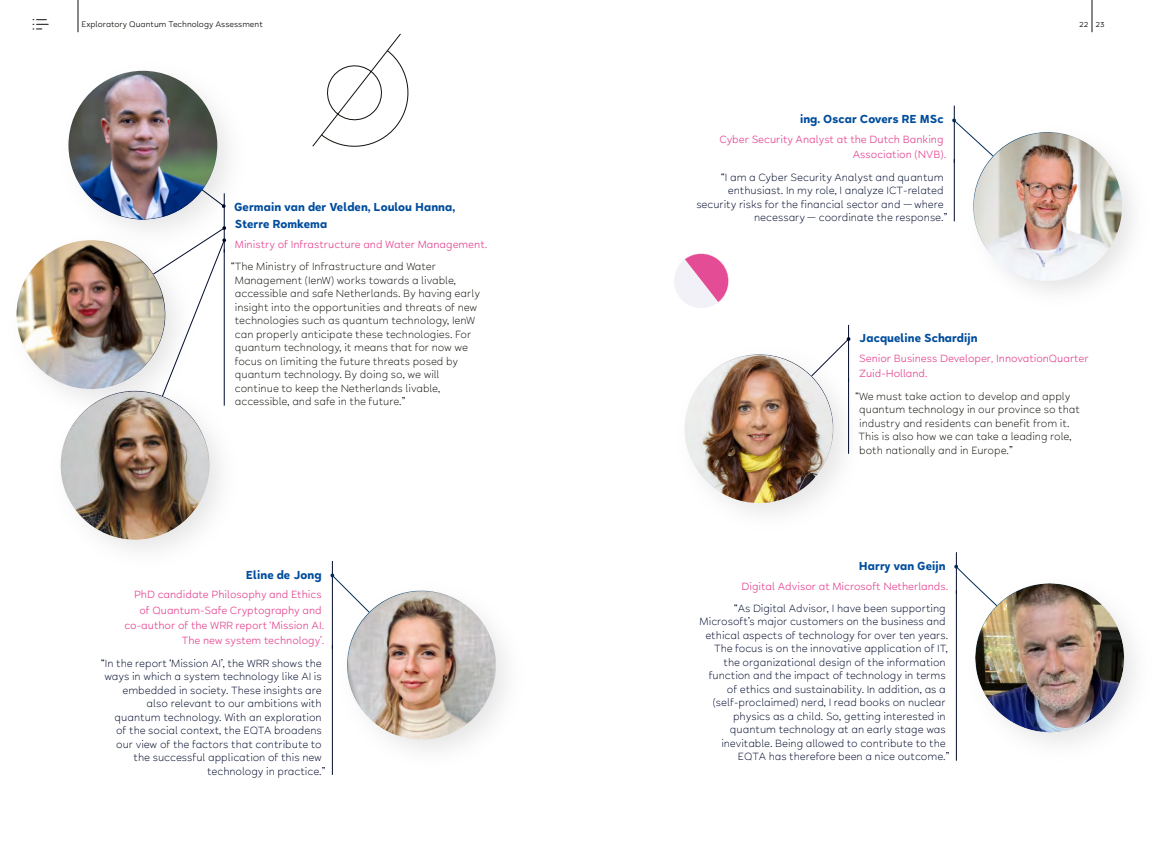
<style>
.page{position:relative;width:1170px;height:851px;background:#fff}
.page>*{position:absolute;margin:0;border:0;box-sizing:border-box;transform-origin:0 0}
.t1{font:700 12.5px/17.5px "Halcyon";color:#004d9d}
.t2{font:300 11.25px "Halcyon";color:#000a2b}
.t3{font:300 11.25px/13.5px "Halcyon";color:#11120c}
.t4{font:11.25px/15.2px "Halcyon";color:#e44c95;text-align:right}
.t5{font:8.75px "Halcyon";color:#11120c}
</style>
<div class="page">
<img style="left:975px;top:584px;width:159px;height:159px">
<img style="left:1021px;top:179px;width:111px;height:112px">
<img style="left:107px;top:539px;width:76px;height:11px">
<svg style="left:312px;top:34px;width:97px;height:113px"></svg>
<svg style="left:674px;top:253px;width:55px;height:55px"></svg>
<hr style="left:1091px;top:0;width:1px;height:32px;background:#11120c">
<hr style="left:78px;top:0;width:1px;height:32px;background:#11120c">
<svg style="left:33px;top:19px;width:15px;height:10px"></svg>
<hr style="left:332px;top:561px;width:1px;height:87px;background:#000a2b">
<hr style="left:332px;top:645px;width:1px;height:129px;background:#000a2b">
<img style="left:330px;top:573px;width:166px;height:166px">
<hr style="left:224px;top:193px;width:1px;height:59px;background:#000a2b">
<img style="left:68px;top:71px;width:158px;height:149px">
<img style="left:17px;top:226px;width:209px;height:313px">
<hr style="left:955px;top:552px;width:1px;height:42px;background:#000a2b">
<hr style="left:955px;top:590px;width:1px;height:170px;background:#000a2b">
<svg style="left:954px;top:564px;width:80px;height:95px"></svg>
<img style="left:975px;top:583px;width:148px;height:149px;border-radius:50%">
<hr style="left:848px;top:325px;width:1px;height:56px;background:#000a2b">
<img style="left:684px;top:337px;width:166px;height:166px">
<hr style="left:953px;top:106px;width:1px;height:57px;background:#000a2b">
<img style="left:952px;top:118px;width:169px;height:163px">
<p class="t5" style="left:81px;top:21px;width:183px">Exploratory Quantum Technology Assessment</p>
<p class="t5" style="left:1078px;top:21px;width:27px">22 23</p>
<p class="t1" style="left:234px;top:200px;width:223px">Germain van der Velden, Loulou Hanna,<br>Sterre Romkema</p>
<p class="t4" style="left:235px;top:239px;width:254px">Ministry of Infrastructure and Water Management.</p>
<p class="t3" style="left:235px;top:262px;width:246px;text-indent:-4px">“The Ministry of Infrastructure and Water Management (IenW) works towards a livable, accessible and safe Netherlands. By having early insight into the opportunities and threats of new technologies such as quantum technology, IenW can properly anticipate these technologies. For quantum technology, it means that for now we focus on limiting the future threats posed by quantum technology. By doing so, we will continue to keep the Netherlands livable, accessible, and safe in the future.”</p>
<p class="t1" style="left:246px;top:567px;width:77px">Eline de Jong</p>
<p class="t4" style="left:124px;top:589px;width:201px">PhD candidate Philosophy and Ethics of Quantum-Safe Cryptography and co-author of the WRR report ‘Mission AI.<br>The new system technology’.</p>
<p class="t2" style="left:101px;top:658px;width:222px">“In the report ‘Mission AI’, the WRR shows the</p>
<p class="t2" style="left:104px;top:672px;width:219px">ways in which a system technology like AI is</p>
<p class="t2" style="left:122px;top:685px;width:201px">embedded in society. These insights are</p>
<p class="t2" style="left:147px;top:699px;width:177px">also relevant to our ambitions with</p>
<p class="t2" style="left:115px;top:712px;width:209px">quantum technology. With an exploration</p>
<p class="t2" style="left:116px;top:726px;width:207px">of the social context, the EQTA broadens</p>
<p class="t2" style="left:116px;top:739px;width:207px">our view of the factors that contribute to</p>
<p class="t2" style="left:134px;top:753px;width:190px">the successful application of this new</p>
<p class="t2" style="left:207px;top:766px;width:120px">technology in practice.”</p>
<p class="t1" style="left:800px;top:112px;width:145px">ing. Oscar Covers RE MSc</p>
<p class="t4" style="left:719px;top:134px;width:228px">Cyber Security Analyst at the Dutch Banking<br>Association (NVB).</p>
<p class="t2" style="left:721px;top:172px;width:224px">“I am a Cyber Security Analyst and quantum</p>
<p class="t2" style="left:727px;top:186px;width:217px">enthusiast. In my role, I analyze ICT-related</p>
<p class="t2" style="left:696px;top:199px;width:249px">security risks for the financial sector and — where</p>
<p class="t2" style="left:754px;top:213px;width:195px">necessary — coordinate the response.”</p>
<p class="t1" style="left:859px;top:331px;width:120px">Jacqueline Schardijn</p>
<p class="t4" style="left:859px;top:352px;width:231px;text-align:left">Senior Business Developer, InnovationQuarter<br>Zuid-Holland.</p>
<p class="t3" style="left:855px;top:391px;width:226px">“We must take action to develop and apply quantum technology in our province so that industry and residents can benefit from it.<br>This is also how we can take a leading role, both nationally and in Europe.”</p>
<p class="t1" style="left:858px;top:559px;width:88px">Harry van Geijn</p>
<p class="t4" style="left:741px;top:580px;width:208px">Digital Advisor at Microsoft Netherlands.</p>
<p class="t2" style="left:733px;top:603px;width:213px">“As Digital Advisor, I have been supporting</p>
<p class="t2" style="left:699px;top:617px;width:248px">Microsoft’s major customers on the business and</p>
<p class="t2" style="left:705px;top:630px;width:244px">ethical aspects of technology for over ten years.</p>
<p class="t2" style="left:714px;top:644px;width:235px">The focus is on the innovative application of IT,</p>
<p class="t2" style="left:723px;top:657px;width:224px">the organizational design of the information</p>
<p class="t2" style="left:708px;top:671px;width:238px">function and the impact of technology in terms</p>
<p class="t2" style="left:726px;top:684px;width:220px">of ethics and sustainability. In addition, as a</p>
<p class="t2" style="left:712px;top:698px;width:234px">(self-proclaimed) nerd, I read books on nuclear</p>
<p class="t2" style="left:733px;top:711px;width:214px">physics as a child. So, getting interested in</p>
<p class="t2" style="left:729px;top:725px;width:217px">quantum technology at an early stage was</p>
<p class="t2" style="left:721px;top:738px;width:226px">inevitable. Being allowed to contribute to the</p>
<p class="t2" style="left:738px;top:752px;width:213px">EQTA has therefore been a nice outcome.”</p>
</div>
